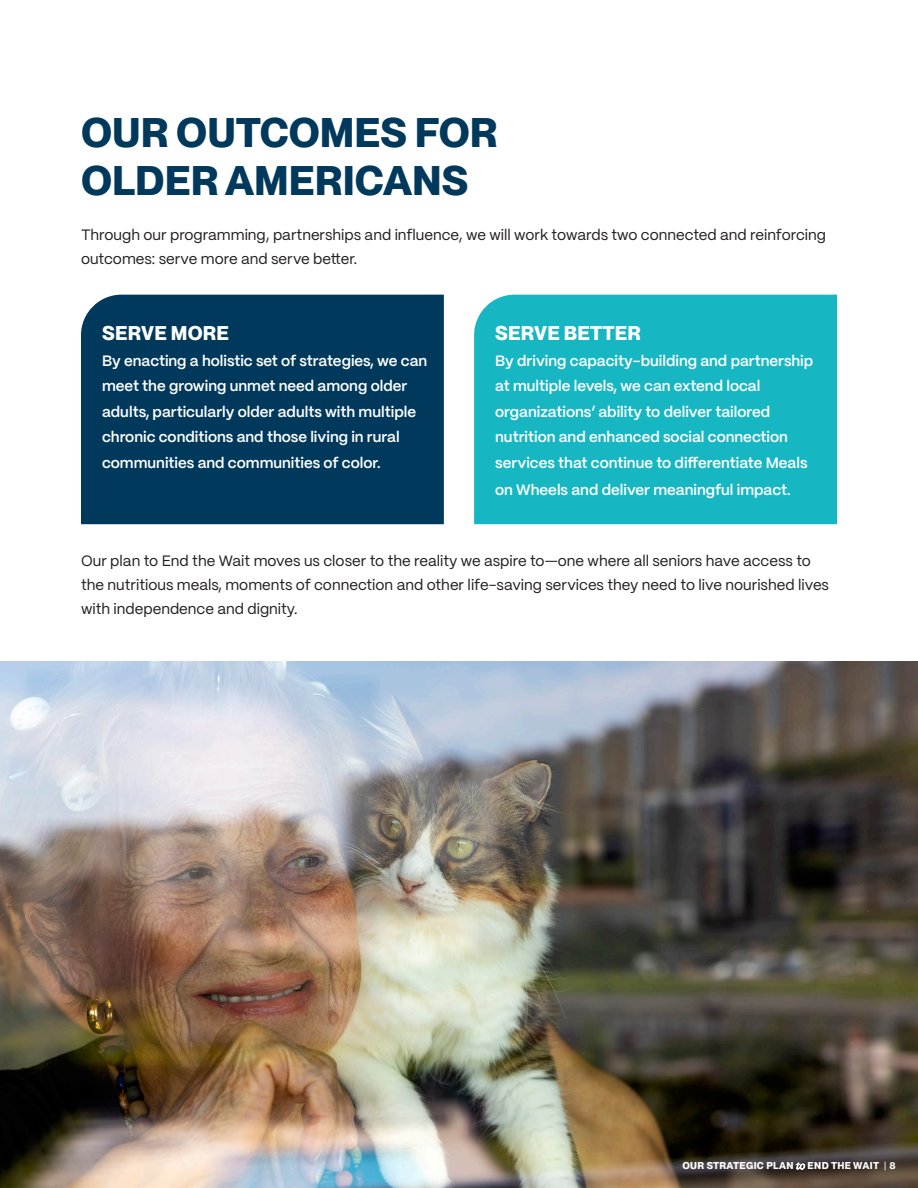
<style>
.page{position:relative;width:918px;height:1188px;background:#fff}
.page>*{position:absolute;margin:0;border:0;box-sizing:border-box;transform-origin:0 0}
.t1{font:700 40.5px "PP Neue Montreal";color:#00395c}
.t2{font:700 19.5px "PP Neue Montreal";letter-spacing:.01em;color:#fff}
.t3{font:600 15px/25.5px "PP Mori";color:#fff}
.t4{font:15px/24px "PP Mori";color:#231f20}
.t5{font:700 9.75px "PP Neue Montreal";letter-spacing:.035em;color:#fff}
.s1{font-family:"PP Eiko";font-weight:300;font-style:italic}
.s2{font-weight:500}
</style>
<div class="page">
<img style="left:0;top:662px;width:918px;height:526px">
<div style="left:81px;top:295px;width:363px;height:229px;background:#00395c"></div>
<div style="left:474px;top:295px;width:363px;height:229px;background:#16b7c3"></div>
<p class="t1" style="left:81px;top:108px;width:418px">OUR OUTCOMES FOR</p>
<p class="t1" style="left:81px;top:157px;width:389px">OLDER AMERICANS</p>
<p class="t4" style="left:81px;top:222px;width:747px">Through our programming, partnerships and influence, we will work towards two connected and reinforcing outcomes: serve more and serve better.</p>
<p class="t2" style="left:102px;top:321px;width:128px">SERVE MORE</p>
<p class="t3" style="left:102px;top:347px;width:327px">By enacting a holistic set of strategies, we can meet the growing unmet need among older adults, particularly older adults with multiple chronic conditions and those living in rural communities and communities of color.</p>
<p class="t2" style="left:495px;top:321px;width:147px">SERVE BETTER</p>
<p class="t3" style="left:495px;top:347px;width:320px">By driving capacity-building and partnership at multiple levels, we can extend local organizations’ ability to deliver tailored nutrition and enhanced social connection services that continue to differentiate Meals</p>
<p class="t3" style="left:495px;top:476px;width:297px">on Wheels and deliver meaningful impact.</p>
<p class="t4" style="left:81px;top:548px;width:750px">Our plan to End the Wait moves us closer to the reality we aspire to—one where all seniors have access to the nutritious meals, moments of connection and other life-saving services they need to live nourished lives with independence and dignity.</p>
<p class="t5" style="left:682px;top:1160px;width:215px">OUR STRATEGIC PLAN <span class="s1">to</span> END THE WAIT <span class="s2">|</span> 8</p>
</div>
